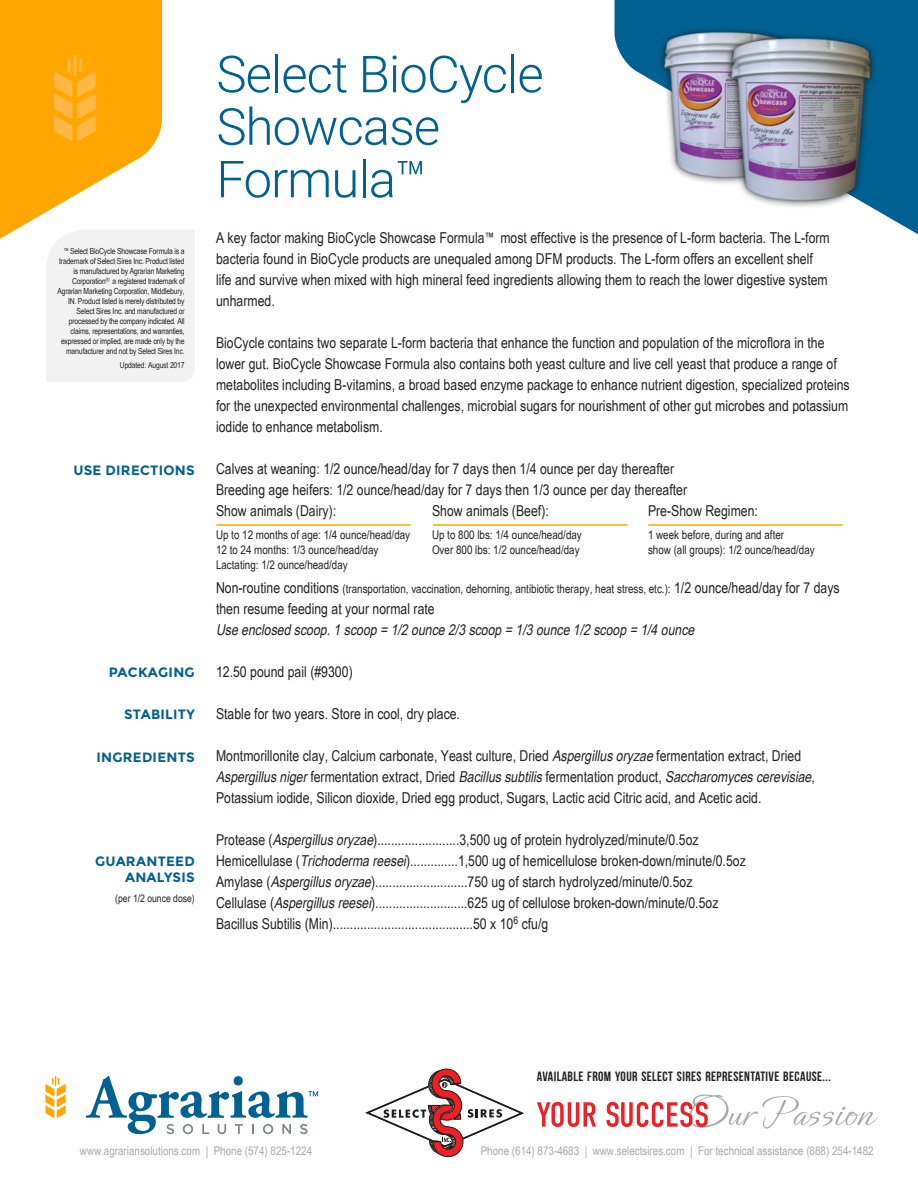
<style>
.page{position:relative;width:918px;height:1188px;background:#fff}
.page>*{position:absolute;margin:0;border:0;box-sizing:border-box;transform-origin:0 0}
.t1{font:300 51px/52.5px "Roboto";letter-spacing:-.02em;color:#006192}
.t2{font:condensed 15px/21px "Helvetica";color:#231f20}
.t3{font:italic condensed 15px "Helvetica";color:#231f20}
.t4{font:700 13.5px/16.2px "Montserrat";letter-spacing:.02em;color:#006192;text-align:right}
.t5{font:700 13.5px "Bebas Neue";letter-spacing:.03em;color:#231f20}
.t6{font:condensed 12px "Helvetica";color:#231f20}
.t7{font:condensed 12px "Helvetica";color:#a8a9ad}
.t8{font:condensed 10.5px "Helvetica";color:#231f20}
.t9{font:condensed 8.4px/10.1px "Helvetica";letter-spacing:-.02em;color:#231f20;text-align:right}
.s1{font-size:15px}
.s2{font-style:italic}
</style>
<div class="page">
<svg style="left:0;top:0;width:162px;height:239px;fill:#ffa700"></svg>
<svg style="left:46px;top:51px;width:64px;height:108px;background:#ffab12"></svg>
<svg style="left:615px;top:0;width:303px;height:235px;fill:#006192"></svg>
<svg style="left:45px;top:1076px;width:21px;height:42px"></svg>
<svg style="left:86px;top:1076px;width:232px;height:58px"></svg>
<svg style="left:537px;top:1102px;width:59px;height:25px"></svg>
<svg style="left:607px;top:1094px;width:271px;height:35px"></svg>
<svg style="left:365px;top:1069px;width:159px;height:88px"></svg>
<div style="left:46px;top:230px;width:148px;height:152px;background:#f3f2f3"></div>
<img style="left:656px;top:26px;width:222px;height:184px">
<hr style="left:216px;top:524px;width:195px;height:2px;background:#ffa700">
<hr style="left:433px;top:524px;width:194px;height:2px;background:#ffa700">
<hr style="left:648px;top:524px;width:195px;height:2px;background:#ffa700">
<p class="t9" style="left:57px;top:246px;width:129px">™Select BioCycle Showcase Formula is a trademark of Select Sires Inc. Product listed is manufactured by Agrarian Marketing Corporation® a registered trademark of Agrarian Marketing Corporation, Middlebury, IN. Product listed is merely distributed by Select Sires Inc. and manufactured or processed by the company indicated. All claims, representations, and warranties, expressed or implied, are made only by the manufacturer and not by Select Sires Inc.</p>
<p class="t9" style="left:120px;top:360px;width:66px">Updated: August 2017</p>
<p class="t4" style="left:73px;top:462px;width:123px">USE DIRECTIONS</p>
<p class="t4" style="left:109px;top:664px;width:88px">PACKAGING</p>
<p class="t4" style="left:124px;top:707px;width:72px">STABILITY</p>
<p class="t4" style="left:96px;top:749px;width:100px">INGREDIENTS</p>
<p class="t4" style="left:95px;top:853px;width:101px">GUARANTEED<br>ANALYSIS</p>
<p class="t8" style="left:115px;top:893px;width:81px">(per 1/2 ounce dose)</p>
<p class="t1" style="left:216px;top:46px;width:329px">Select BioCycle<br>Showcase</p>
<p class="t1" style="left:216px;top:151px;width:212px">Formula™</p>
<p class="t2" style="left:216px;top:228px;width:615px">A key factor making BioCycle Showcase Formula™ most effective is the presence of L-form bacteria. The L-form bacteria found in BioCycle products are unequaled among DFM products. The L-form offers an excellent shelf life and survive when mixed with high mineral feed ingredients allowing them to reach the lower digestive system unharmed.</p>
<p class="t2" style="left:216px;top:333px;width:635px">BioCycle contains two separate L-form bacteria that enhance the function and population of the microflora in the lower gut. BioCycle Showcase Formula also contains both yeast culture and live cell yeast that produce a range of metabolites including B-vitamins, a broad based enzyme package to enhance nutrient digestion, specialized proteins for the unexpected environmental challenges, microbial sugars for nourishment of other gut microbes and potassium iodide to enhance metabolism.</p>
<p class="t2" style="left:216px;top:459px;width:460px">Calves at weaning: 1/2 ounce/head/day for 7 days then 1/4 ounce per day thereafter</p>
<p class="t2" style="left:216px;top:480px;width:473px">Breeding age heifers: 1/2 ounce/head/day for 7 days then 1/3 ounce per day thereafter</p>
<p class="t2" style="left:216px;top:501px;width:122px">Show animals (Dairy):</p>
<p class="t2" style="left:432px;top:501px;width:118px">Show animals (Beef):</p>
<p class="t2" style="left:648px;top:501px;width:112px">Pre-Show Regimen:</p>
<p class="t6" style="left:216px;top:528px;width:196px">Up to 12 months of age: 1/4 ounce/head/day</p>
<p class="t6" style="left:432px;top:528px;width:151px">Up to 800 lbs: 1/4 ounce/head/day</p>
<p class="t6" style="left:648px;top:528px;width:138px">1 week before, during and after</p>
<p class="t6" style="left:216px;top:543px;width:164px">12 to 24 months: 1/3 ounce/head/day</p>
<p class="t6" style="left:432px;top:543px;width:149px">Over 800 lbs: 1/2 ounce/head/day</p>
<p class="t6" style="left:648px;top:543px;width:168px">show (all groups): 1/2 ounce/head/day</p>
<p class="t6" style="left:216px;top:558px;width:133px">Lactating: 1/2 ounce/head/day</p>
<p class="t6" style="left:216px;top:582px;width:625px"><span class="s1">Non-routine conditions</span> (transportation, vaccination, dehorning, antibiotic therapy, heat stress, etc.): <span class="s1">1/2 ounce/head/day for 7 days</span></p>
<p class="t2" style="left:216px;top:598px;width:220px">then resume feeding at your normal rate</p>
<p class="t3" style="left:216px;top:621px;width:483px">Use enclosed scoop.1 scoop = 1/2 ounce 2/3 scoop = 1/3 ounce 1/2 scoop = 1/4 ounce</p>
<p class="t2" style="left:216px;top:661px;width:138px">12.50 pound pail (#9300)</p>
<p class="t2" style="left:216px;top:703px;width:246px">Stable for two years. Store in cool, dry place.</p>
<p class="t2" style="left:216px;top:745px;width:600px">Montmorillonite clay, Calcium carbonate, Yeast culture, Dried <span class="s2">Aspergillus oryzae</span> fermentation extract, Dried<br><span class="s2">Aspergillus niger</span>fe r m e n t a t i o n e x t ra c t , D r i e d <span class="s2">Bacillus subtilis</span> fe r m e n t a t i o n p ro d u c t , <span class="s2">Saccharomyces cerevisiae</span>,<br>Potassium iodide, Silicon dioxide, Dried egg product, Sugars, Lactic acid Citric acid, and Acetic acid.</p>
<p class="t2" style="left:216px;top:829px;width:484px">Protease (<span class="s2">Aspergillus oryzae</span>)........................3,500 ug of protein hydrolyzed/minute/0.5oz</p>
<p class="t2" style="left:216px;top:850px;width:531px">Hemicellulase (<span class="s2">Trichoderma reesei</span>)..............1,500 ug of hemicellulose broken-down/minute/0.5oz</p>
<p class="t2" style="left:216px;top:871px;width:478px">Amylase (<span class="s2">Aspergillus oryzae</span>)...........................750 ug of starch hydrolyzed/minute/0.5oz</p>
<p class="t2" style="left:216px;top:892px;width:504px">Cellulase (<span class="s2">Aspergillus reesei</span>)...........................625 ug of cellulose broken-down/minute/0.5oz</p>
<p class="t2" style="left:216px;top:913px;width:334px">Bacillus Subtilis (Min).........................................50 x 10<sup>6</sup> cfu/g</p>
<p class="t5" style="left:537px;top:1069px;width:296px">AVAILABLE FROM YOUR SELECT SIRES REPRESENTATIVE BECAUSE...</p>
<p class="t7" style="left:80px;top:1144px;width:234px">www.agrariansolutions.com | Phone (574) 825-1224</p>
<p class="t7" style="left:481px;top:1144px;width:394px">Phone (614) 873-4683 | www.selectsires.com | For technical assistance (888) 254-1482</p>
</div>
